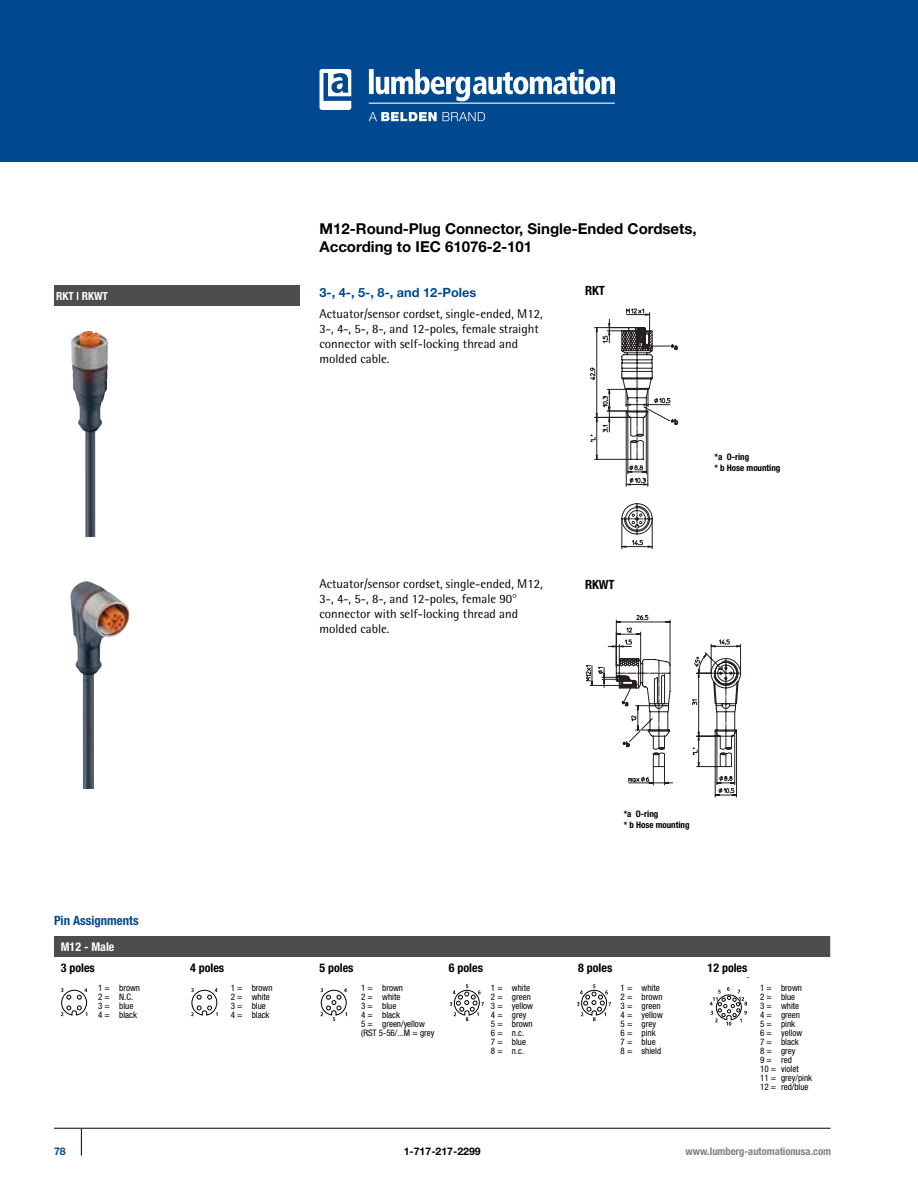
<style>
.page{position:relative;width:918px;height:1188px;background:#fff}
.page>*{position:absolute;margin:0;border:0;box-sizing:border-box;transform-origin:0 0}
.t1{font:700 15px/18px "Helvetica Neue";color:#000}
.t2{font:12.75px/15px "Rotis Semi Sans Std";color:#000}
.t3{font:700 12.75px "Helvetica Neue";color:#004990}
.t4{font:700 condensed 12.75px "Helvetica Neue LT";color:#004990}
.t5{font:700 condensed 12.75px "Helvetica Neue LT";color:#000}
.t6{font:700 condensed 12px "Helvetica Neue LT";color:#000}
.t7{font:700 condensed 12px "Helvetica Neue LT";color:#fff}
.t8{font:700 condensed 11.25px "Helvetica Neue LT";color:#fff}
.t9{font:700 condensed 10.5px "Helvetica Neue LT";color:#808285}
.t10{font:700 10.5px "Helvetica Neue";color:#000}
.t11{font:700 10.5px "Helvetica Neue";color:#004990}
.t12{font:condensed 9px/9px "Helvetica Neue LT";color:#000}
.t13{font:700 condensed 9px/10.8px "Helvetica Neue LT";color:#000}
.s1{font-family:"Helvetica Neue";font-weight:300}
</style>
<div class="page">
<div style="left:0;top:0;width:918px;height:162px;background:#004990"></div>
<svg style="left:81px;top:1129px;width:1px;height:27px"></svg>
<hr style="left:54px;top:1128px;width:777px;height:1px;background:#000">
<img style="left:369px;top:112px;width:116px;height:9px">
<hr style="left:369px;top:103px;width:246px;height:1px;background:#fff">
<img style="left:320px;top:69px;width:31px;height:41px">
<img style="left:369px;top:69px;width:214px;height:25px">
<div style="left:54px;top:285px;width:245px;height:21px;background:#4d4d4f"></div>
<svg style="left:590px;top:308px;width:88px;height:241px"></svg>
<img style="left:71px;top:331px;width:37px;height:206px">
<img style="left:70px;top:581px;width:60px;height:208px">
<div style="left:54px;top:936px;width:776px;height:21px;background:#4d4d4f"></div>
<svg style="left:61px;top:988px;width:27px;height:29px"></svg>
<svg style="left:191px;top:988px;width:27px;height:29px"></svg>
<svg style="left:320px;top:988px;width:27px;height:34px"></svg>
<svg style="left:449px;top:984px;width:35px;height:38px"></svg>
<svg style="left:577px;top:984px;width:34px;height:38px"></svg>
<svg style="left:709px;top:987px;width:39px;height:39px"></svg>
<svg style="left:585px;top:615px;width:156px;height:183px"></svg>
<h1 class="t1" style="left:320px;top:219px;width:379px">M12-Round-Plug Connector, Single-Ended Cordsets,<br>According to IEC 61076-2-101</h1>
<p class="t8" style="left:56px;top:289px;width:53px">RKT | RKWT</p>
<h2 class="t3" style="left:320px;top:284px;width:158px">3-, 4-, 5-, 8-, and 12-Poles</h2>
<h2 class="t2" style="left:320px;top:307px;width:225px">Actuator/sensor cordset, single-ended, M12, 3-, 4-, 5-, 8-, and 12-poles, female straight connector with self-locking thread and molded cable.</h2>
<h2 class="t5" style="left:585px;top:283px;width:22px">RKT</h2>
<h2 class="t2" style="left:320px;top:576px;width:225px">Actuator/sensor cordset, single-ended, M12, 3-, 4-, 5-, 8-, and 12-poles, female 90<span class="s1">° </span>connector with self-locking thread and molded cable.</h2>
<h2 class="t5" style="left:585px;top:577px;width:31px">RKWT</h2>
<p class="t13" style="left:715px;top:451px;width:67px">*a O-ring<br>* b Hose mounting</p>
<h2 class="t4" style="left:54px;top:913px;width:86px">Pin Assignments</h2>
<p class="t13" style="left:624px;top:808px;width:67px">*a O-ring<br>* b Hose mounting</p>
<h3 class="t7" style="left:61px;top:940px;width:55px">M12 - Male</h3>
<h3 class="t6" style="left:61px;top:961px;width:36px">3 poles</h3>
<h3 class="t6" style="left:190px;top:961px;width:36px">4 poles</h3>
<h3 class="t6" style="left:319px;top:961px;width:36px">5 poles</h3>
<h3 class="t6" style="left:449px;top:961px;width:36px">6 poles</h3>
<h3 class="t6" style="left:578px;top:961px;width:36px">8 poles</h3>
<h3 class="t6" style="left:708px;top:961px;width:41px">12 poles</h3>
<p class="t12" style="left:98px;top:983px;width:43px">1 = brown<br>2 = N.C.<br>3 = blue<br>4 = black</p>
<p class="t12" style="left:231px;top:983px;width:43px">1 = brown<br>2 = white<br>3 = blue<br>4 = black</p>
<p class="t12" style="left:361px;top:983px;width:75px">1 = brown<br>2 = white<br>3 = blue<br>4 = black<br>5 = green/yellow (RST 5-56/...M = grey</p>
<p class="t12" style="left:491px;top:983px;width:44px">1 = white<br>2 = green<br>3 = yellow<br>4 = grey<br>5 = brown<br>6 = n.c.<br>7 = blue<br>8 = n.c.</p>
<p class="t12" style="left:621px;top:983px;width:44px">1 = white<br>2 = brown<br>3 = green<br>4 = yellow<br>5 = grey<br>6 = pink<br>7 = blue<br>8 = shield</p>
<p class="t12" style="left:760px;top:983px;width:54px">1 = brown<br>2 = blue<br>3 = white<br>4 = green<br>5 = pink<br>6 = yellow<br>7 = black<br>8 = grey<br>9 = red<br>10 = violet<br>11 = grey/pink<br>12 = red/blue</p>
<p class="t11" style="left:54px;top:1145px;width:13px">78</p>
<p class="t10" style="left:404px;top:1145px;width:79px">1-717-217-2299</p>
<p class="t9" style="left:686px;top:1145px;width:147px">www.lumberg-automationusa.com</p>
</div>
